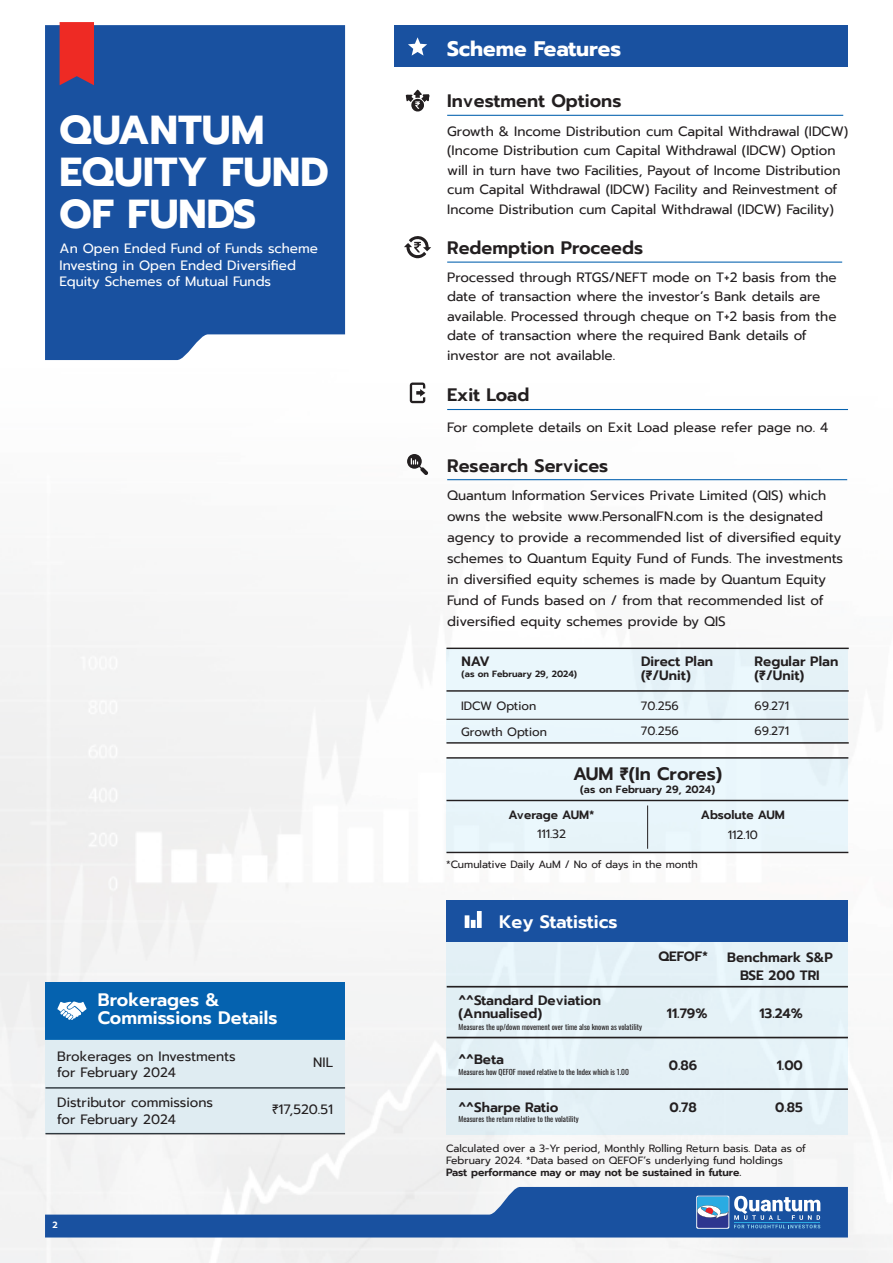
<style>
.page{position:relative;width:893px;height:1263px;background:#fff}
.page>*{position:absolute;margin:0;border:0;box-sizing:border-box;transform-origin:0 0}
.t1{font:700 40.35px/41.8px "Prompt";color:#fff}
.t2{font:700 21px "Prompt";color:#fff}
.t3{font:600 18px "Prompt";color:#231f20}
.t4{font:600 18px/18px "Prompt";color:#fff}
.t5{font:13.5px/19.5px "Prompt";color:#231f20}
.t6{font:600 13.5px/13.6px "Prompt";color:#231f20}
.t7{font:13.5px/16.2px "Prompt";color:#fff}
.t8{font:12px/25.5px "Prompt";color:#231f20}
.t9{font:600 12px "Prompt";color:#231f20}
.t10{font:10.5px/12px "Prompt";color:#231f20}
.t11{font:600 10.5px "Prompt";color:#231f20}
.t12{font:600 9px "Prompt";color:#231f20}
.t13{font:600 9px "Prompt";color:#fff}
.t14{font:7.5px "Oswald";color:#231f20}
</style>
<div class="page">
<img style="left:0;top:22px;width:893px;height:1241px">
<div style="left:447px;top:648px;width:401px;height:95px;background:#eaf7fc"></div>
<hr style="left:446px;top:648px;width:403px;height:1px;background:#231f20">
<hr style="left:446px;top:690px;width:403px;height:2px;background:#231f20">
<hr style="left:446px;top:742px;width:403px;height:2px;background:#231f20">
<hr style="left:446px;top:719px;width:403px;height:1px;background:#231f20">
<div style="left:447px;top:758px;width:401px;height:94px;background:#e8f5fb"></div>
<hr style="left:446px;top:757px;width:402px;height:2px;background:#231f20">
<hr style="left:446px;top:800px;width:402px;height:1px;background:#231f20">
<hr style="left:647px;top:805px;width:1px;height:44px;background:#231f20">
<hr style="left:446px;top:852px;width:402px;height:1px;background:#231f20">
<div style="left:394px;top:26px;width:454px;height:41px;background:#1951a0"></div>
<svg style="left:408px;top:37px;width:19px;height:19px"></svg>
<div style="left:447px;top:942px;width:401px;height:193px;background:#e3f0f6"></div>
<div style="left:447px;top:901px;width:401px;height:41px;background:#1951a0"></div>
<svg style="left:465px;top:911px;width:17px;height:17px"></svg>
<hr style="left:447px;top:1037px;width:401px;height:1px;background:#231f20">
<hr style="left:447px;top:986px;width:401px;height:1px;background:#231f20">
<hr style="left:447px;top:1088px;width:401px;height:2px;background:#231f20">
<div style="left:45px;top:982px;width:300px;height:57px;background:#0562af"></div>
<svg style="left:57px;top:1001px;width:30px;height:19px"></svg>
<div style="left:45px;top:1039px;width:300px;height:95px;background:#dfecf2"></div>
<hr style="left:447px;top:479px;width:400px;height:1px;background:#0562af">
<hr style="left:447px;top:409px;width:401px;height:1px;background:#0562af">
<svg style="left:410px;top:382px;width:16px;height:21px"></svg>
<hr style="left:447px;top:262px;width:395px;height:1px;background:#0562af">
<svg style="left:404px;top:235px;width:27px;height:23px"></svg>
<svg style="left:407px;top:454px;width:21px;height:21px"></svg>
<div style="left:45px;top:25px;width:300px;height:335px;background:#1951a0"></div>
<svg style="left:60px;top:22px;width:34px;height:63px;background:#df2c2c"></svg>
<hr style="left:447px;top:115px;width:396px;height:1px;background:#0562af">
<svg style="left:405px;top:89px;width:25px;height:22px"></svg>
<svg style="left:45px;top:1187px;width:803px;height:50px"></svg>
<h2 class="t2" style="left:447px;top:32px;width:176px">Scheme Features</h2>
<h1 class="t1" style="left:60px;top:109px;width:271px">QUANTUM<br>EQUITY FUND<br>OF FUNDS</h1>
<h3 class="t3" style="left:447px;top:87px;width:176px">Investment Options</h3>
<p class="t5" style="left:447px;top:121px;width:403px">Growth &amp; Income Distribution cum Capital Withdrawal (IDCW) (Income Distribution cum Capital Withdrawal (IDCW) Option will in turn have two Facilities, Payout of Income Distribution cum Capital Withdrawal (IDCW) Facility and Reinvestment of Income Distribution cum Capital Withdrawal (IDCW) Facility)</p>
<p class="t7" style="left:60px;top:241px;width:260px">An Open Ended Fund of Funds scheme</p>
<h3 class="t3" style="left:447px;top:234px;width:197px">Redemption Proceeds</h3>
<p class="t7" style="left:60px;top:257px;width:238px">Investing in Open Ended Diversified<br>Equity Schemes of Mutual Funds</p>
<p class="t5" style="left:447px;top:267px;width:391px">Processed through RTGS/NEFT mode on T+2 basis from the date of transaction where the investor’s Bank details are available. Processed through cheque on T+2 basis from the date of transaction where the required Bank details of investor are not available.</p>
<h3 class="t3" style="left:447px;top:381px;width:84px">Exit Load</h3>
<p class="t5" style="left:447px;top:417px;width:383px">For complete details on Exit Load please refer page no. 4</p>
<h3 class="t3" style="left:447px;top:453px;width:163px">Research Services</h3>
<p class="t5" style="left:447px;top:485px;width:397px;line-height:21px">Quantum Information Services Private Limited (QIS) which owns the website www.PersonalFN.com is the designated agency to provide a recommended list of diversified equity schemes to Quantum Equity Fund of Funds. The investments in diversified equity schemes is made by Quantum Equity Fund of Funds based on / from that recommended list of diversified equity schemes provide by QIS</p>
<p class="t6" style="left:462px;top:654px;width:30px">NAV</p>
<p class="t12" style="left:462px;top:667px;width:117px">(as on February 29, 2024)</p>
<p class="t6" style="left:641px;top:654px;width:74px">Direct Plan (₹/Unit)</p>
<p class="t6" style="left:755px;top:654px;width:85px">Regular Plan (₹/Unit)</p>
<p class="t8" style="left:461px;top:693px;width:87px">IDCW Option<br>Growth Option</p>
<p class="t8" style="left:641px;top:693px;width:39px">70.256<br>70.256</p>
<p class="t8" style="left:754px;top:693px;width:36px">69.271<br>69.271</p>
<h3 class="t3" style="left:573px;top:760px;width:151px">AUM ₹(In Crores)</h3>
<p class="t11" style="left:580px;top:782px;width:136px">(as on February 29, 2024)</p>
<p class="t9" style="left:509px;top:806px;width:87px">Average AUM*</p>
<p class="t8" style="left:537px;top:821px;width:31px">111.32</p>
<p class="t9" style="left:701px;top:806px;width:86px">Absolute AUM</p>
<p class="t8" style="left:728px;top:822px;width:32px">112.10</p>
<p class="t10" style="left:446px;top:858px;width:253px">*Cumulative Daily AuM / No of days in the month</p>
<h3 class="t4" style="left:98px;top:991px;width:181px">Brokerages &amp;<br>Commissions Details</h3>
<p class="t5" style="left:57px;top:1048px;width:180px;line-height:16.5px">Brokerages on Investments for February 2024</p>
<p class="t5" style="left:57px;top:1094px;width:157px;line-height:16.5px">Distributor commissions for February 2024</p>
<p class="t5" style="left:313px;top:1053px;width:21px">NIL</p>
<p class="t5" style="left:272px;top:1099px;width:63px">₹17,520.51</p>
<p class="t13" style="left:53px;top:1218px;width:7px">2</p>
<h3 class="t4" style="left:499px;top:913px;width:120px">Key Statistics</h3>
<p class="t6" style="left:459px;top:994px;width:144px;line-height:12.6px">^^Standard Deviation (Annualised)</p>
<p class="t14" style="left:459px;top:1020px;width:185px">Measures the up/down movement over time also known as volatility</p>
<p class="t6" style="left:459px;top:1053px;width:47px">^^Beta</p>
<p class="t14" style="left:459px;top:1065px;width:172px">Measures how QEFOF moved relative to the Index which is 1.00</p>
<p class="t6" style="left:658px;top:950px;width:51px">QEFOF*</p>
<p class="t6" style="left:727px;top:948px;width:107px;line-height:18px;text-align:center">Benchmark S&amp;P<br>BSE 200 TRI</p>
<p class="t6" style="left:759px;top:1006px;width:45px">13.24%</p>
<p class="t6" style="left:667px;top:1006px;width:42px">11.79%</p>
<p class="t6" style="left:669px;top:1058px;width:30px">0.86</p>
<p class="t6" style="left:777px;top:1058px;width:28px">1.00</p>
<p class="t6" style="left:459px;top:1101px;width:101px">^^Sharpe Ratio</p>
<p class="t6" style="left:669px;top:1101px;width:29px">0.78</p>
<p class="t14" style="left:459px;top:1112px;width:122px">Measures the return relative to the volatility</p>
<p class="t6" style="left:775px;top:1101px;width:29px">0.85</p>
<p class="t10" style="left:446px;top:1142px;width:361px">Calculated over a 3-Yr period, Monthly Rolling Return basis. Data as of<br>February 2024. *Data based on QEFOF’s underlying fund holdings</p>
<p class="t11" style="left:446px;top:1164px;width:297px">Past performance may or may not be sustained in future.</p>
</div>
